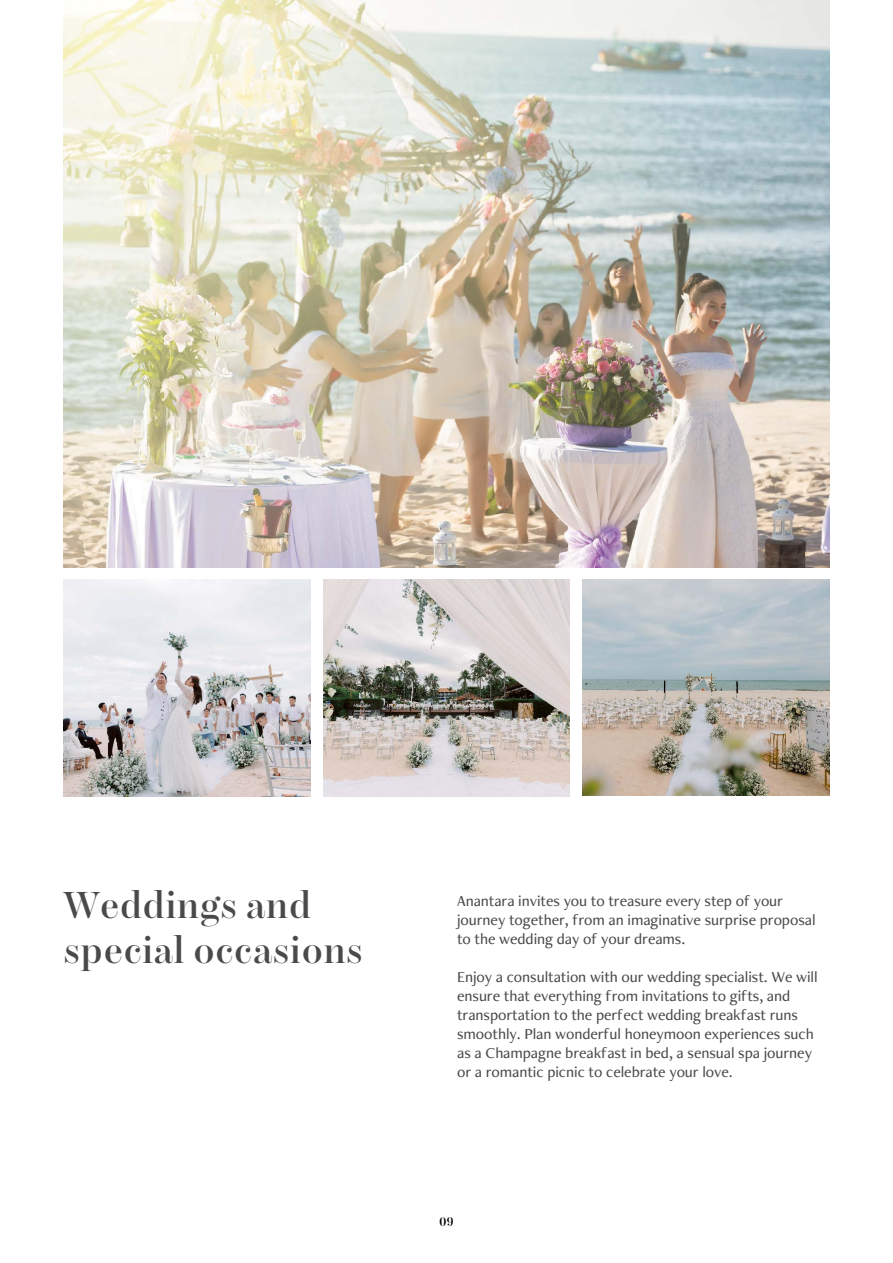
<style>
.page{position:relative;width:893px;height:1263px;background:#fff}
.page>*{position:absolute;margin:0;border:0;box-sizing:border-box;transform-origin:0 0}
.t1{font:600 37.5px/45px "Chamberi Display";letter-spacing:.025em;color:#4a4a4a}
.t2{font:500 15.75px/18.9px "Freight Neo Pro";letter-spacing:-.005em;color:#4a4a4a}
.t3{font:600 12.45px "Chamberi Display";color:#000}
</style>
<div class="page">
<img style="left:64px;top:0;width:765px;height:568px">
<img style="left:64px;top:579px;width:246px;height:217px">
<img style="left:323px;top:579px;width:247px;height:217px">
<img style="left:583px;top:579px;width:246px;height:217px">
<h1 class="t1" style="left:64px;top:880px;width:301px">Weddings and special occasions</h1>
<p class="t2" style="left:457px;top:891px;width:360px">Anantara invites you to treasure every step of your journey together, from an imaginative surprise proposal to the wedding day of your dreams.</p>
<p class="t2" style="left:457px;top:967px;width:362px">Enjoy a consultation with our wedding specialist. We will ensure that everything from invitations to gifts, and transportation to the perfect wedding breakfast runs smoothly. Plan wonderful honeymoon experiences such as a Champagne breakfast in bed, a sensual spa journey or a romantic picnic to celebrate your love.</p>
<p class="t3" style="left:439px;top:1213px;width:16px">09</p>
</div>
